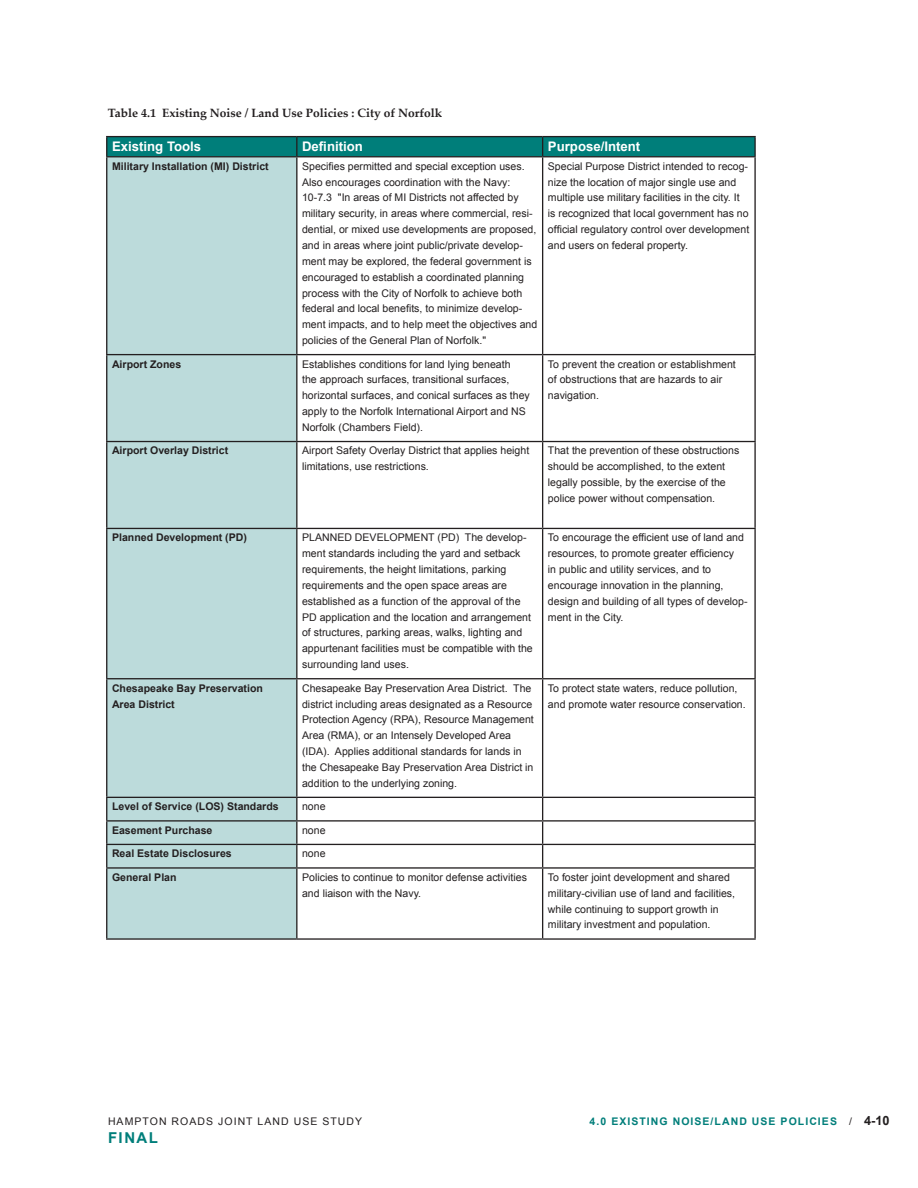
<style>
.page{position:relative;width:918px;height:1188px;background:#fff}
.page>*{position:absolute;margin:0;border:0;box-sizing:border-box;transform-origin:0 0}
.t1{font:700 15px "Arial";letter-spacing:.1em;color:#007e7a}
.t2{font:700 13.2px "Arial";color:#fff}
.t3{font:700 12px "Palatino Linotype";color:#231f20}
.t4{font:10.5px/15.9px "Arial";color:#231f20}
.t5{font:700 10.5px/15.9px "Arial";color:#231f20}
.t6{font:700 10.5px "Arial";letter-spacing:.1em;color:#007e7a}
.t7{font:10.5px "Arial";letter-spacing:.1em;color:#231f20}
.s1{font-weight:400;color:#231f20}
.s2{font-size:12.75px;color:#231f20}
</style>
<div class="page">
<div style="left:107px;top:157px;width:189px;height:781px;background:#bcdbdb"></div>
<svg style="left:297px;top:157px;width:457px;height:781px"></svg>
<hr style="left:106px;top:869px;width:1px;height:69px;background:#231f20">
<hr style="left:296px;top:869px;width:1px;height:69px;background:#231f20">
<hr style="left:542px;top:869px;width:1px;height:69px;background:#231f20">
<hr style="left:754px;top:869px;width:2px;height:69px;background:#231f20">
<hr style="left:106px;top:938px;width:191px;height:2px;background:#231f20">
<hr style="left:297px;top:938px;width:246px;height:2px;background:#231f20">
<hr style="left:543px;top:938px;width:213px;height:2px;background:#231f20">
<hr style="left:106px;top:136px;width:191px;height:1px;background:#231f20">
<hr style="left:297px;top:136px;width:246px;height:1px;background:#231f20">
<hr style="left:543px;top:136px;width:213px;height:1px;background:#231f20">
<div style="left:106px;top:137px;width:650px;height:19px;background:#007e7a"></div>
<hr style="left:106px;top:156px;width:191px;height:1px;background:#231f20">
<hr style="left:106px;top:157px;width:1px;height:197px;background:#231f20">
<hr style="left:297px;top:156px;width:246px;height:1px;background:#231f20">
<hr style="left:296px;top:157px;width:1px;height:197px;background:#231f20">
<hr style="left:543px;top:156px;width:213px;height:1px;background:#231f20">
<hr style="left:542px;top:157px;width:1px;height:197px;background:#231f20">
<hr style="left:754px;top:157px;width:2px;height:197px;background:#231f20">
<hr style="left:106px;top:354px;width:191px;height:1px;background:#231f20">
<hr style="left:106px;top:355px;width:1px;height:86px;background:#231f20">
<hr style="left:297px;top:354px;width:246px;height:1px;background:#231f20">
<hr style="left:296px;top:355px;width:1px;height:86px;background:#231f20">
<hr style="left:543px;top:354px;width:213px;height:1px;background:#231f20">
<hr style="left:542px;top:355px;width:1px;height:86px;background:#231f20">
<hr style="left:754px;top:355px;width:2px;height:86px;background:#231f20">
<hr style="left:106px;top:441px;width:191px;height:1px;background:#231f20">
<hr style="left:106px;top:442px;width:1px;height:86px;background:#231f20">
<hr style="left:297px;top:441px;width:246px;height:1px;background:#231f20">
<hr style="left:296px;top:442px;width:1px;height:86px;background:#231f20">
<hr style="left:543px;top:441px;width:213px;height:1px;background:#231f20">
<hr style="left:542px;top:442px;width:1px;height:86px;background:#231f20">
<hr style="left:754px;top:442px;width:2px;height:86px;background:#231f20">
<hr style="left:106px;top:528px;width:191px;height:1px;background:#231f20">
<hr style="left:106px;top:529px;width:1px;height:149px;background:#231f20">
<hr style="left:297px;top:528px;width:246px;height:1px;background:#231f20">
<hr style="left:296px;top:529px;width:1px;height:149px;background:#231f20">
<hr style="left:543px;top:528px;width:213px;height:1px;background:#231f20">
<hr style="left:542px;top:529px;width:1px;height:149px;background:#231f20">
<hr style="left:754px;top:529px;width:2px;height:149px;background:#231f20">
<hr style="left:106px;top:678px;width:191px;height:1px;background:#231f20">
<hr style="left:106px;top:679px;width:1px;height:118px;background:#231f20">
<hr style="left:297px;top:678px;width:246px;height:1px;background:#231f20">
<hr style="left:296px;top:679px;width:1px;height:118px;background:#231f20">
<hr style="left:543px;top:678px;width:213px;height:1px;background:#231f20">
<hr style="left:542px;top:679px;width:1px;height:118px;background:#231f20">
<hr style="left:754px;top:679px;width:2px;height:118px;background:#231f20">
<hr style="left:106px;top:797px;width:191px;height:1px;background:#231f20">
<hr style="left:297px;top:797px;width:246px;height:1px;background:#231f20">
<hr style="left:543px;top:797px;width:213px;height:1px;background:#231f20">
<hr style="left:754px;top:798px;width:2px;height:22px;background:#231f20">
<hr style="left:106px;top:820px;width:191px;height:2px;background:#231f20">
<hr style="left:297px;top:820px;width:246px;height:2px;background:#231f20">
<hr style="left:543px;top:820px;width:213px;height:2px;background:#231f20">
<hr style="left:754px;top:822px;width:2px;height:22px;background:#231f20">
<hr style="left:106px;top:844px;width:191px;height:1px;background:#231f20">
<svg style="left:106px;top:798px;width:1px;height:69px"></svg>
<hr style="left:297px;top:844px;width:246px;height:1px;background:#231f20">
<svg style="left:296px;top:798px;width:1px;height:69px"></svg>
<hr style="left:543px;top:844px;width:213px;height:1px;background:#231f20">
<svg style="left:542px;top:798px;width:1px;height:69px"></svg>
<hr style="left:754px;top:845px;width:2px;height:22px;background:#231f20">
<hr style="left:106px;top:867px;width:191px;height:2px;background:#231f20">
<hr style="left:297px;top:867px;width:246px;height:2px;background:#231f20">
<hr style="left:543px;top:867px;width:213px;height:2px;background:#231f20">
<p class="t3" style="left:108px;top:104px;width:336px">Table 4.1 Existing Noise / Land Use Policies : City of Norfolk</p>
<p class="t2" style="left:112px;top:138px;width:91px">Existing Tools</p>
<p class="t2" style="left:302px;top:138px;width:62px">Definition</p>
<p class="t2" style="left:548px;top:138px;width:94px">Purpose/Intent</p>
<p class="t5" style="left:112px;top:158px;width:158px">Military Installation (MI) District</p>
<p class="t4" style="left:302px;top:158px;width:237px">Specifies permitted and special exception uses.<br>Also encourages coordination with the Navy:<br>10-7.3 "In areas of MI Districts not affected by military security, in areas where commercial, resi&shy;dential, or mixed use developments are proposed, and in areas where joint public/private develop&shy;ment may be explored, the federal government is encouraged to establish a coordinated planning process with the City of Norfolk to achieve both federal and local benefits, to minimize develop&shy;ment impacts, and to help meet the objectives and policies of the General Plan of Norfolk."</p>
<p class="t4" style="left:548px;top:158px;width:203px">Special Purpose District intended to recog&shy;nize the location of major single use and multiple use military facilities in the city. It is recognized that local government has no official regulatory control over development and users on federal property.</p>
<p class="t5" style="left:112px;top:356px;width:71px">Airport Zones</p>
<p class="t4" style="left:302px;top:356px;width:229px">Establishes conditions for land lying beneath<br>the approach surfaces, transitional surfaces, horizontal surfaces, and conical surfaces as they apply to the Norfolk International Airport and NS Norfolk (Chambers Field).</p>
<p class="t4" style="left:548px;top:356px;width:189px">To prevent the creation or establishment of obstructions that are hazards to air navigation.</p>
<p class="t5" style="left:112px;top:443px;width:118px">Airport Overlay District</p>
<p class="t4" style="left:302px;top:443px;width:229px">Airport Safety Overlay District that applies height limitations, use restrictions.</p>
<p class="t4" style="left:548px;top:443px;width:193px">That the prevention of these obstructions should be accomplished, to the extent legally possible, by the exercise of the police power without compensation.</p>
<p class="t5" style="left:112px;top:530px;width:137px">Planned Development (PD)</p>
<p class="t4" style="left:302px;top:530px;width:232px">PLANNED DEVELOPMENT (PD) The develop&shy;ment standards including the yard and setback requirements, the height limitations, parking requirements and the open space areas are established as a function of the approval of the PD application and the location and arrangement of structures, parking areas, walks, lighting and appurtenant facilities must be compatible with the surrounding land uses.</p>
<p class="t4" style="left:548px;top:530px;width:201px">To encourage the efficient use of land and resources, to promote greater efficiency<br>in public and utility services, and to encourage innovation in the planning, design and building of all types of develop&shy;ment in the City.</p>
<p class="t5" style="left:112px;top:680px;width:152px">Chesapeake Bay Preservation<br>Area District</p>
<p class="t4" style="left:302px;top:680px;width:233px">Chesapeake Bay Preservation Area District. The district including areas designated as a Resource Protection Agency (RPA), Resource Management Area (RMA), or an Intensely Developed Area (IDA). Applies additional standards for lands in the Chesapeake Bay Preservation Area District in addition to the underlying zoning.</p>
<p class="t4" style="left:548px;top:680px;width:199px">To protect state waters, reduce pollution, and promote water resource conservation.</p>
<p class="t5" style="left:112px;top:799px;width:168px">Level of Service (LOS) Standards</p>
<p class="t4" style="left:302px;top:799px;width:25px">none</p>
<p class="t5" style="left:112px;top:823px;width:102px">Easement Purchase</p>
<p class="t4" style="left:302px;top:822px;width:25px">none</p>
<p class="t5" style="left:112px;top:846px;width:121px">Real Estate Disclosures</p>
<p class="t4" style="left:302px;top:846px;width:25px">none</p>
<p class="t5" style="left:112px;top:870px;width:66px">General Plan</p>
<p class="t4" style="left:302px;top:869px;width:226px">Policies to continue to monitor defense activities and liaison with the Navy.</p>
<p class="t4" style="left:548px;top:869px;width:189px">To foster joint development and shared military-civilian use of land and facilities, while continuing to support growth in military investment and population.</p>
<p class="t7" style="left:108px;top:1114px;width:256px">HAMPTON ROADS JOINT LAND USE STUDY</p>
<h1 class="t1" style="left:108px;top:1128px;width:52px">FINAL</h1>
<p class="t6" style="left:590px;top:1114px;width:301px">4.0 EXISTING NOISE/LAND USE POLICIES <span class="s1">/</span> <span class="s2">4-10</span></p>
</div>
